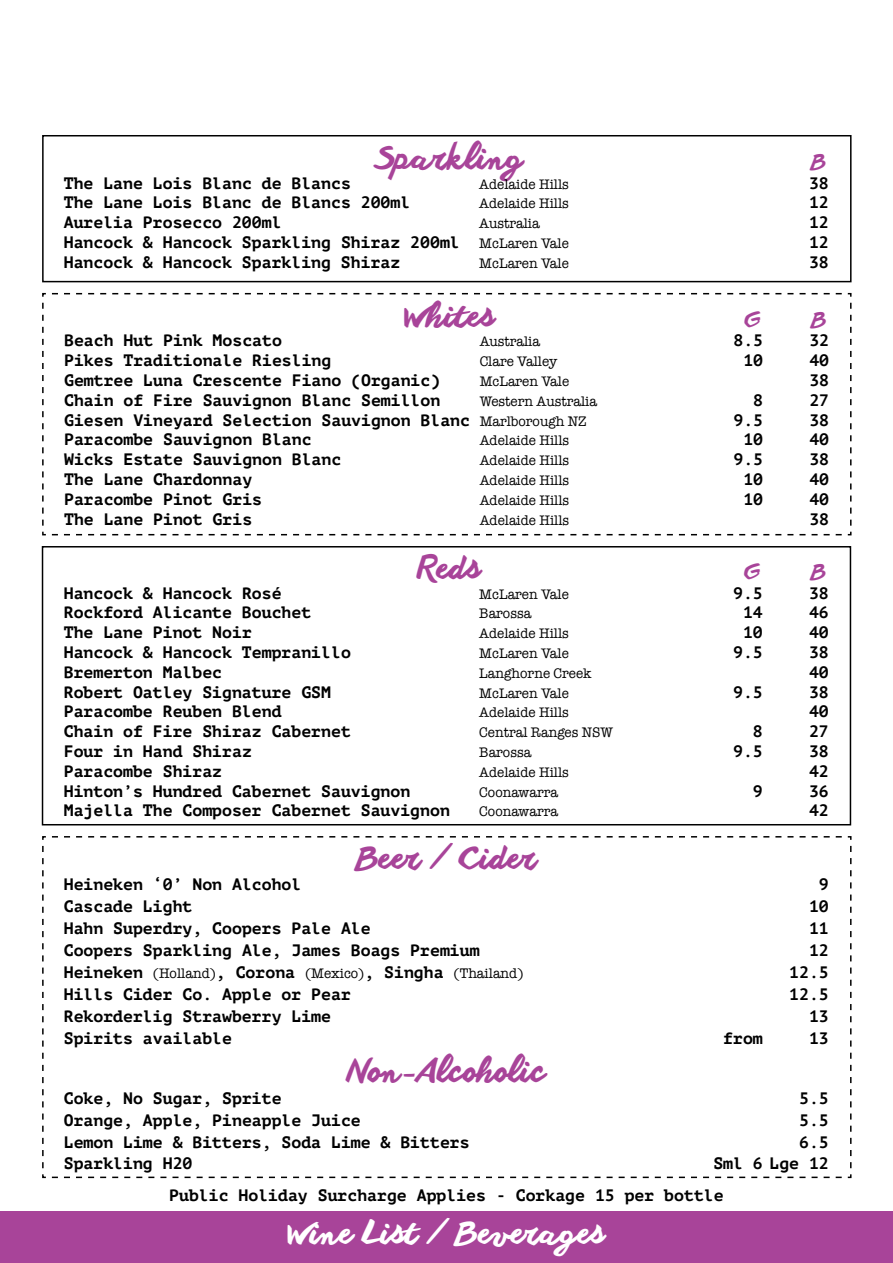
<style>
.page{position:relative;width:893px;height:1263px;background:#fff}
.page>*{position:absolute;margin:0;border:0;box-sizing:border-box;transform-origin:0 0}
.t1{font:31.5px "anothershabby";color:#a84499}
.t2{font:31.5px "anothershabby";color:#fff}
.t3{font:21px "anothershabby";color:#a84499}
.t4{font:700 16.5px "PT Mono";color:#000}
.t5{font:14.25px "American Typewriter";color:#000;scale:.95 1}
.s1{font-family:"American Typewriter";font-weight:400;font-size:14.25px}
.s2{font-family:"PT Mono";font-weight:700;font-size:16.5px}
</style>
<div class="page">
<div style="left:0;top:1212px;width:893px;height:51px;background:#a84499"></div>
<div style="left:42px;top:135px;width:809px;height:147px;border:2px solid #000"></div>
<div style="left:42px;top:546px;width:809px;height:279px;border:2px solid #000"></div>
<svg style="left:42px;top:292px;width:810px;height:244px"></svg>
<svg style="left:42px;top:836px;width:810px;height:343px"></svg>
<h1 class="t1" style="left:375px;top:140px;width:151px">Sparkling</h1>
<p class="t3" style="left:811px;top:149px;width:16px">B</p>
<p class="t4" style="left:64px;top:173px;width:289px">The Lane Lois Blanc de Blancs</p>
<p class="t5" style="left:479px;top:173px;width:96px">Adelaide Hills</p>
<p class="t4" style="left:809px;top:173px;width:21px">38</p>
<p class="t4" style="left:64px;top:193px;width:348px">The Lane Lois Blanc de Blancs 200ml</p>
<p class="t5" style="left:479px;top:193px;width:96px">Adelaide Hills</p>
<p class="t4" style="left:809px;top:193px;width:21px">12</p>
<p class="t4" style="left:64px;top:213px;width:219px">Aurelia Prosecco 200ml</p>
<p class="t5" style="left:479px;top:213px;width:65px">Australia</p>
<p class="t4" style="left:809px;top:213px;width:21px">12</p>
<p class="t4" style="left:64px;top:232px;width:507px">Hancock &amp; Hancock Sparkling Shiraz 200ml <span class="s1">McLaren Vale</span></p>
<p class="t4" style="left:809px;top:232px;width:21px">12</p>
<p class="t4" style="left:64px;top:252px;width:338px">Hancock &amp; Hancock Sparkling Shiraz</p>
<p class="t5" style="left:479px;top:252px;width:96px">McLaren Vale</p>
<p class="t4" style="left:809px;top:252px;width:21px">38</p>
<h1 class="t1" style="left:405px;top:297px;width:92px">Whites</h1>
<p class="t3" style="left:745px;top:307px;width:17px">G</p>
<p class="t3" style="left:811px;top:307px;width:16px">B</p>
<p class="t4" style="left:64px;top:331px;width:219px">Beach Hut Pink Moscato</p>
<p class="t5" style="left:480px;top:331px;width:65px">Australia</p>
<p class="t4" style="left:733px;top:331px;width:31px">8.5</p>
<p class="t4" style="left:809px;top:331px;width:21px">32</p>
<p class="t4" style="left:64px;top:351px;width:269px">Pikes Traditionale Riesling</p>
<p class="t5" style="left:480px;top:351px;width:83px">Clare Valley</p>
<p class="t4" style="left:743px;top:351px;width:21px">10</p>
<p class="t4" style="left:809px;top:351px;width:21px">40</p>
<p class="t4" style="left:64px;top:370px;width:378px">Gemtree Luna Crescente Fiano (Organic)</p>
<p class="t5" style="left:480px;top:370px;width:96px">McLaren Vale</p>
<p class="t4" style="left:809px;top:370px;width:21px">38</p>
<p class="t4" style="left:64px;top:390px;width:378px">Chain of Fire Sauvignon Blanc Semillon</p>
<p class="t5" style="left:480px;top:390px;width:125px">Western Australia</p>
<p class="t4" style="left:753px;top:390px;width:11px">8</p>
<p class="t4" style="left:809px;top:390px;width:21px">27</p>
<p class="t4" style="left:64px;top:410px;width:524px">Giesen Vineyard Selection Sauvignon Blanc <span class="s1">Marlborough NZ</span></p>
<p class="t4" style="left:733px;top:410px;width:31px">9.5</p>
<p class="t4" style="left:809px;top:410px;width:21px">38</p>
<p class="t4" style="left:64px;top:430px;width:249px">Paracombe Sauvignon Blanc</p>
<p class="t5" style="left:480px;top:430px;width:96px">Adelaide Hills</p>
<p class="t4" style="left:743px;top:430px;width:21px">10</p>
<p class="t4" style="left:809px;top:430px;width:21px">40</p>
<p class="t4" style="left:64px;top:450px;width:279px">Wicks Estate Sauvignon Blanc</p>
<p class="t5" style="left:480px;top:450px;width:96px">Adelaide Hills</p>
<p class="t4" style="left:733px;top:450px;width:31px">9.5</p>
<p class="t4" style="left:809px;top:450px;width:21px">38</p>
<p class="t4" style="left:64px;top:469px;width:190px">The Lane Chardonnay</p>
<p class="t5" style="left:480px;top:469px;width:96px">Adelaide Hills</p>
<p class="t4" style="left:743px;top:469px;width:21px">10</p>
<p class="t4" style="left:809px;top:469px;width:21px">40</p>
<p class="t4" style="left:64px;top:489px;width:200px">Paracombe Pinot Gris</p>
<p class="t5" style="left:480px;top:489px;width:96px">Adelaide Hills</p>
<p class="t4" style="left:743px;top:489px;width:21px">10</p>
<p class="t4" style="left:809px;top:489px;width:21px">40</p>
<p class="t4" style="left:64px;top:509px;width:190px">The Lane Pinot Gris</p>
<p class="t5" style="left:480px;top:509px;width:96px">Adelaide Hills</p>
<p class="t4" style="left:809px;top:509px;width:21px">38</p>
<h1 class="t1" style="left:418px;top:549px;width:65px">Reds</h1>
<p class="t3" style="left:745px;top:559px;width:17px">G</p>
<p class="t3" style="left:811px;top:559px;width:16px">B</p>
<p class="t4" style="left:64px;top:583px;width:219px">Hancock &amp; Hancock Rosé</p>
<p class="t5" style="left:479px;top:583px;width:96px">McLaren Vale</p>
<p class="t4" style="left:733px;top:583px;width:31px">9.5</p>
<p class="t4" style="left:809px;top:583px;width:21px">38</p>
<p class="t4" style="left:64px;top:603px;width:249px">Rockford Alicante Bouchet</p>
<p class="t5" style="left:479px;top:603px;width:56px">Barossa</p>
<p class="t4" style="left:743px;top:603px;width:21px">14</p>
<p class="t4" style="left:809px;top:603px;width:21px">46</p>
<p class="t4" style="left:64px;top:622px;width:190px">The Lane Pinot Noir</p>
<p class="t5" style="left:479px;top:622px;width:96px">Adelaide Hills</p>
<p class="t4" style="left:743px;top:622px;width:21px">10</p>
<p class="t4" style="left:809px;top:622px;width:21px">40</p>
<p class="t4" style="left:64px;top:642px;width:289px">Hancock &amp; Hancock Tempranillo</p>
<p class="t5" style="left:479px;top:642px;width:96px">McLaren Vale</p>
<p class="t4" style="left:733px;top:642px;width:31px">9.5</p>
<p class="t4" style="left:809px;top:642px;width:21px">38</p>
<p class="t4" style="left:64px;top:662px;width:160px">Bremerton Malbec</p>
<p class="t5" style="left:479px;top:662px;width:120px">Langhorne Creek</p>
<p class="t4" style="left:809px;top:662px;width:21px">40</p>
<p class="t4" style="left:64px;top:682px;width:269px">Robert Oatley Signature GSM</p>
<p class="t5" style="left:479px;top:682px;width:96px">McLaren Vale</p>
<p class="t4" style="left:733px;top:682px;width:31px">9.5</p>
<p class="t4" style="left:809px;top:682px;width:21px">38</p>
<p class="t4" style="left:64px;top:702px;width:219px">Paracombe Reuben Blend</p>
<p class="t5" style="left:479px;top:702px;width:96px">Adelaide Hills</p>
<p class="t4" style="left:809px;top:702px;width:21px">40</p>
<p class="t4" style="left:64px;top:721px;width:289px">Chain of Fire Shiraz Cabernet</p>
<p class="t5" style="left:479px;top:721px;width:142px">Central Ranges NSW</p>
<p class="t4" style="left:753px;top:721px;width:11px">8</p>
<p class="t4" style="left:809px;top:721px;width:21px">27</p>
<p class="t4" style="left:64px;top:741px;width:190px">Four in Hand Shiraz</p>
<p class="t5" style="left:479px;top:741px;width:56px">Barossa</p>
<p class="t4" style="left:733px;top:741px;width:31px">9.5</p>
<p class="t4" style="left:809px;top:741px;width:21px">38</p>
<p class="t4" style="left:64px;top:761px;width:160px">Paracombe Shiraz</p>
<p class="t5" style="left:479px;top:761px;width:96px">Adelaide Hills</p>
<p class="t4" style="left:809px;top:761px;width:21px">42</p>
<p class="t4" style="left:64px;top:781px;width:348px">Hinton’s Hundred Cabernet Sauvignon</p>
<p class="t5" style="left:479px;top:781px;width:85px">Coonawarra</p>
<p class="t4" style="left:753px;top:781px;width:11px">9</p>
<p class="t4" style="left:809px;top:781px;width:21px">36</p>
<p class="t4" style="left:64px;top:801px;width:388px">Majella The Composer Cabernet Sauvignon</p>
<p class="t5" style="left:479px;top:801px;width:85px">Coonawarra</p>
<p class="t4" style="left:809px;top:801px;width:21px">42</p>
<h1 class="t1" style="left:356px;top:839px;width:182px">Beer / Cider</h1>
<p class="t4" style="left:64px;top:875px;width:239px">Heineken ‘0’ Non Alcohol</p>
<p class="t4" style="left:819px;top:875px;width:11px">9</p>
<p class="t4" style="left:64px;top:897px;width:130px">Cascade Light</p>
<p class="t4" style="left:809px;top:897px;width:21px">10</p>
<p class="t4" style="left:64px;top:919px;width:308px">Hahn Superdry, Coopers Pale Ale</p>
<p class="t4" style="left:809px;top:919px;width:21px">11</p>
<p class="t4" style="left:64px;top:941px;width:417px">Coopers Sparkling Ale, James Boags Premium</p>
<p class="t4" style="left:809px;top:941px;width:21px">12</p>
<p class="t5" style="left:64px;top:962px;width:485px"><span class="s2">Heineken</span> (Holland)<span class="s2">, Corona</span> (Mexico)<span class="s2">, Singha</span> (Thailand)</p>
<p class="t4" style="left:789px;top:962px;width:41px">12.5</p>
<p class="t4" style="left:64px;top:984px;width:289px">Hills Cider Co. Apple or Pear</p>
<p class="t4" style="left:789px;top:984px;width:41px">12.5</p>
<p class="t4" style="left:64px;top:1006px;width:269px">Rekorderlig Strawberry Lime</p>
<p class="t4" style="left:809px;top:1006px;width:21px">13</p>
<p class="t4" style="left:64px;top:1028px;width:170px">Spirits available</p>
<p class="t4" style="left:723px;top:1028px;width:41px">from</p>
<p class="t4" style="left:809px;top:1028px;width:21px">13</p>
<h1 class="t1" style="left:347px;top:1052px;width:200px">Non-Alcoholic</h1>
<p class="t4" style="left:64px;top:1088px;width:219px">Coke, No Sugar, Sprite</p>
<p class="t4" style="left:799px;top:1088px;width:31px">5.5</p>
<p class="t4" style="left:64px;top:1110px;width:299px">Orange, Apple, Pineapple Juice</p>
<p class="t4" style="left:799px;top:1110px;width:31px">5.5</p>
<p class="t4" style="left:64px;top:1132px;width:407px">Lemon Lime &amp; Bitters, Soda Lime &amp; Bitters</p>
<p class="t4" style="left:799px;top:1132px;width:31px">6.5</p>
<p class="t4" style="left:64px;top:1154px;width:130px">Sparkling H20</p>
<p class="t4" style="left:713px;top:1154px;width:117px">Sml 6 Lge 12</p>
<p class="t4" style="left:169px;top:1186px;width:556px">Public Holiday Surcharge Applies - Corkage 15 per bottle</p>
<h1 class="t2" style="left:288px;top:1215px;width:318px">Wine List / Beverages</h1>
</div>
